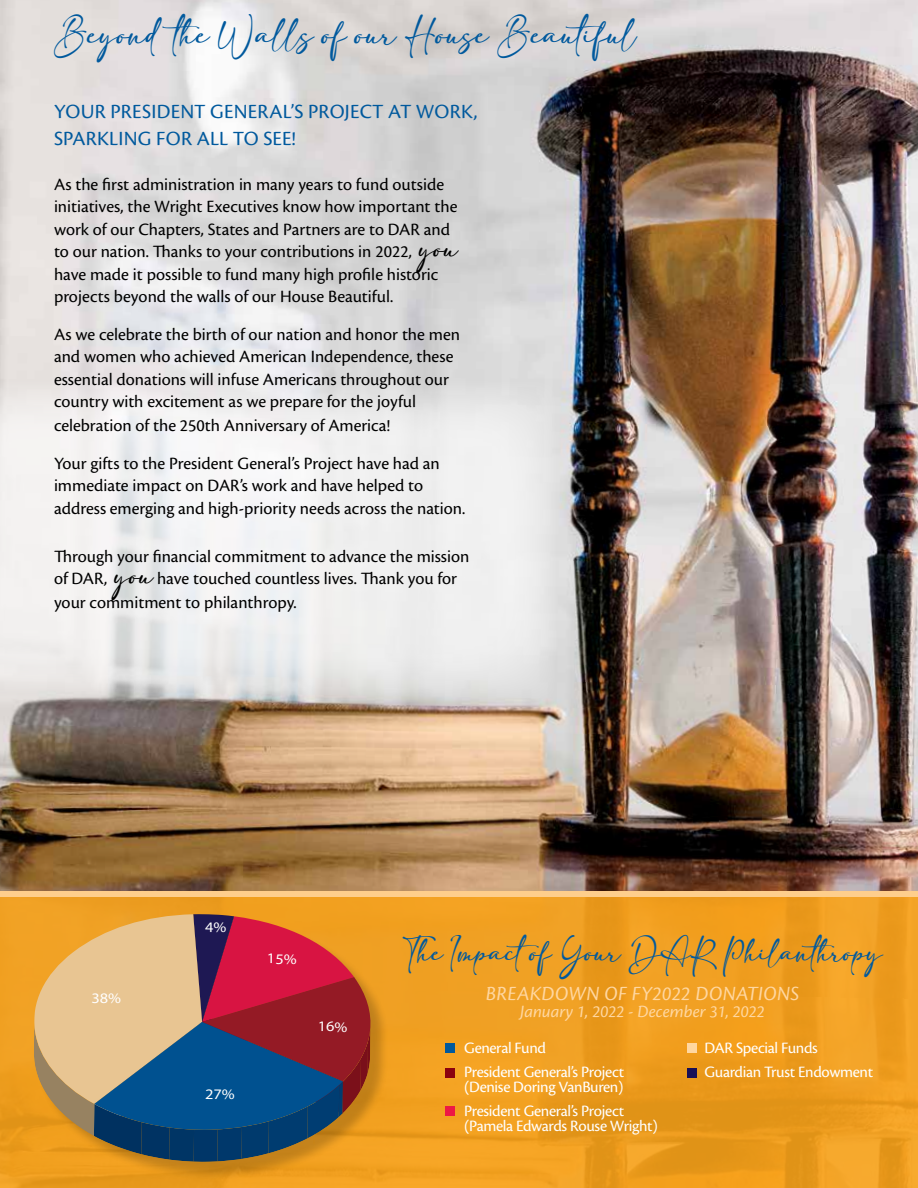
<style>
.page{position:relative;width:918px;height:1188px;background:#fff}
.page>*{position:absolute;margin:0;border:0;box-sizing:border-box;transform-origin:0 0}
.t1{font:24px "adelia";color:#00599d}
.t2{font:21px/27px "Cronos Pro";letter-spacing:.01em;color:#00599d}
.t3{font:21px "adelia";color:#00599d}
.t4{font:italic 21px "Cronos Pro";letter-spacing:.01em;color:#ffd7a1}
.t5{font:18px/22.5px "Cronos Pro";color:#000}
.t6{font:italic 18px "Cronos Pro";color:#ffd7a1}
.t7{font:16.5px/24px "Cronos Pro";letter-spacing:-.02em;color:#fff}
.s1{font-family:"adelia";font-size:21px}
</style>
<div class="page">
<img style="left:0;top:0;width:918px;height:891px">
<svg style="left:0;top:896px;width:918px;height:292px;background:#ee9e20"></svg>
<div style="left:0;top:891px;width:918px;height:5px;background:#fece8c"></div>
<svg style="left:0;top:381px;width:556px;height:321px;fill:#efefef"></svg>
<div style="left:36px;top:916px;width:353px;height:265px;background:#000;opacity:.2"></div>
<div style="left:445px;top:1106px;width:10px;height:9px;background:#ed1845"></div>
<div style="left:445px;top:1044px;width:10px;height:9px;background:#00599d"></div>
<div style="left:445px;top:1068px;width:10px;height:10px;background:#8b010f"></div>
<div style="left:687px;top:1044px;width:9px;height:9px;background:#ffd7a1"></div>
<div style="left:687px;top:1068px;width:9px;height:10px;background:#180f56"></div>
<hr style="left:917px;top:84px;width:1px;height:60px;background:#faa41a">
<svg style="left:34px;top:914px;width:346px;height:248px;background:#966e5d"></svg>
<h1 class="t1" style="left:54px;top:21px;width:584px">Beyond the Walls of our House Beautiful</h1>
<p class="t2" style="left:54px;top:98px;width:425px">YOUR PRESIDENT GENERAL’S PROJECT AT WORK,<br>SPARKLING FOR ALL TO SEE!</p>
<p class="t5" style="left:54px;top:173px;width:405px">As the first administration in many years to fund outside initiatives, the Wright Executives know how important the work of our Chapters, States and Partners are to DAR and to our nation. Thanks to your contributions in 2022, <span class="s1">you </span>have made it possible to fund many high profile historic projects beyond the walls of our House Beautiful.</p>
<p class="t5" style="left:54px;top:323px;width:407px">As we celebrate the birth of our nation and honor the men and women who achieved American Independence, these essential donations will infuse Americans throughout our country with excitement as we prepare for the joyful celebration of the 250th Anniversary of America!</p>
<p class="t5" style="left:54px;top:452px;width:413px">Your gifts to the President General’s Project have had an immediate impact on DAR’s work and have helped to address emerging and high-priority needs across the nation.</p>
<p class="t5" style="left:54px;top:545px;width:417px;line-height:23.2px">Through your financial commitment to advance the mission of DAR, <span class="s1">you</span> have touched countless lives. Thank you for your commitment to philanthropy.</p>
<p class="t3" style="left:403px;top:942px;width:481px">The Impactof Your DAR Philanthropy</p>
<p class="t4" style="left:486px;top:982px;width:315px">BREAKDOWN OF FY2022 DONATIONS</p>
<p class="t6" style="left:520px;top:1001px;width:246px">January 1, 2022 - December 31, 2022</p>
<p class="t7" style="left:464px;top:1036px;width:162px">General Fund<br>President General’s Project</p>
<p class="t7" style="left:464px;top:1075px;width:162px">(Denise Doring VanBuren)<br>President General’s Project</p>
<p class="t7" style="left:464px;top:1114px;width:195px">(Pamela Edwards Rouse Wright)</p>
<p class="t7" style="left:705px;top:1036px;width:170px">DAR Special Funds<br>Guardian Trust Endowment</p>
</div>
